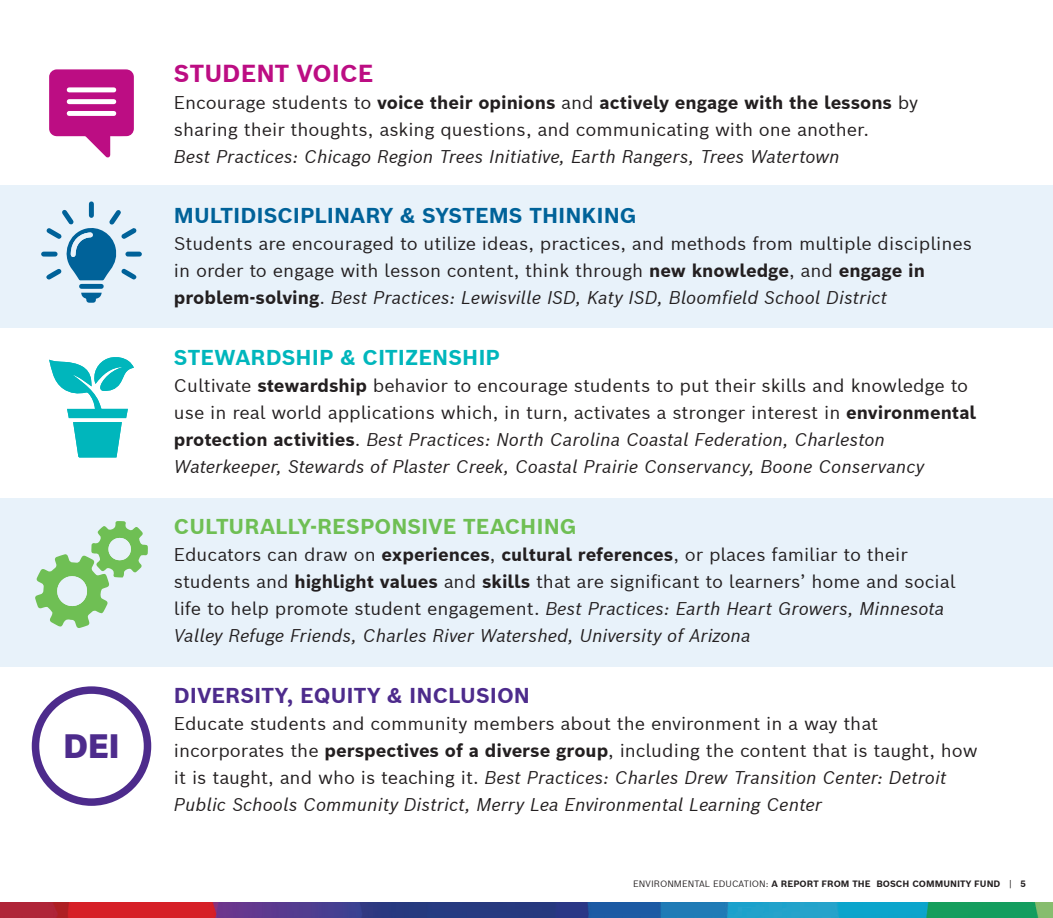
<style>
.page{position:relative;width:1053px;height:918px;background:#fff}
.page>*{position:absolute;margin:0;border:0;box-sizing:border-box;transform-origin:0 0}
.t1{font:800 33px "Aktiv Grotesk";color:#4d2b8c}
.t2{font:700 24px "Bosch Sans";color:#bc0d83}
.t3{font:700 21px "Bosch Sans";color:#006299}
.t4{font:700 21px "Bosch Sans";color:#6fbf54}
.t5{font:700 21px "Bosch Sans";color:#4d2b8c}
.t6{font:700 21px "Bosch Sans";color:#00b6bc}
.t7{font:18px/27px "Bosch Sans";color:#231f20}
.t8{font:italic 18px "Bosch Sans";color:#231f20}
.t9{font:700 9px "Bosch Sans";color:#231f20}
.s1{font-weight:700}
.s2{font-style:italic}
.s3{font-weight:400}
</style>
<div class="page">
<img style="left:0;top:903px;width:1053px;height:15px">
<div style="left:0;top:185px;width:1053px;height:143px;background:#e8f2fa"></div>
<div style="left:0;top:498px;width:1053px;height:169px;background:#e8f2fa"></div>
<svg style="left:49px;top:69px;width:85px;height:89px"></svg>
<svg style="left:41px;top:202px;width:101px;height:101px"></svg>
<div style="left:32px;top:686px;width:119px;height:120px;border:8px solid #4d2b8c;border-radius:50%"></div>
<svg style="left:49px;top:357px;width:85px;height:101px"></svg>
<svg style="left:35px;top:521px;width:113px;height:107px"></svg>
<h1 class="t1" style="left:63px;top:727px;width:58px">DEI</h1>
<h2 class="t2" style="left:174px;top:57px;width:201px">STUDENT VOICE</h2>
<p class="t7" style="left:174px;top:88px;width:746px">Encourage students to <span class="s1">voice their opinions</span> and <span class="s1">actively engage with the lessons</span> by sharing their thoughts, asking questions, and communicating with one another.</p>
<p class="t8" style="left:174px;top:144px;width:667px">Best Practices: Chicago Region Trees Initiative, Earth Rangers, Trees Watertown</p>
<p class="t3" style="left:174px;top:202px;width:464px">MULTIDISCIPLINARY &amp; SYSTEMS THINKING</p>
<p class="t7" style="left:174px;top:230px;width:800px">Students are encouraged to utilize ideas, practices, and methods from multiple disciplines in order to engage with lesson content, think through <span class="s1">new knowledge</span>, and <span class="s1">engage in problem-solving</span>. <span class="s2">Best Practices: Lewisville ISD, Katy ISD, Bloomfield School District</span></p>
<p class="t6" style="left:174px;top:343px;width:328px">STEWARDSHIP &amp; CITIZENSHIP</p>
<p class="t7" style="left:174px;top:371px;width:804px">Cultivate <span class="s1">stewardship</span> behavior to encourage students to put their skills and knowledge to use in real world applications which, in turn, activates a stronger interest in <span class="s1">environmental protection activities</span>. <span class="s2">Best Practices: North Carolina Coastal Federation, Charleston Waterkeeper, Stewards of Plaster Creek, Coastal Prairie Conservancy, Boone Conservancy</span></p>
<p class="t4" style="left:174px;top:512px;width:404px">CULTURALLY-RESPONSIVE TEACHING</p>
<p class="t7" style="left:174px;top:540px;width:783px">Educators can draw on <span class="s1">experiences</span>, <span class="s1">cultural references</span>, or places familiar to their students and <span class="s1">highlight values</span> and <span class="s1">skills</span> that are significant to learners’ home and social life to help promote student engagement. <span class="s2">Best Practices: Earth Heart Growers, Minnesota Valley Refuge Friends, Charles River Watershed, University of Arizona</span></p>
<p class="t5" style="left:174px;top:681px;width:358px">DIVERSITY, EQUITY &amp; INCLUSION</p>
<p class="t7" style="left:174px;top:709px;width:805px">Educate students and community members about the environment in a way that incorporates the <span class="s1">perspectives of a diverse group</span>, including the content that is taught, how it is taught, and who is teaching it. <span class="s2">Best Practices: Charles Drew Transition Center: Detroit Public Schools Community District, Merry Lea Environmental Learning Center</span></p>
<p class="t9" style="left:633px;top:878px;width:394px"><span class="s3">ENVIRONMENTAL EDUCATION:</span> A REPORT FROM THE BOSCH COMMUNITY FUND <span class="s3">|</span> 5</p>
</div>
